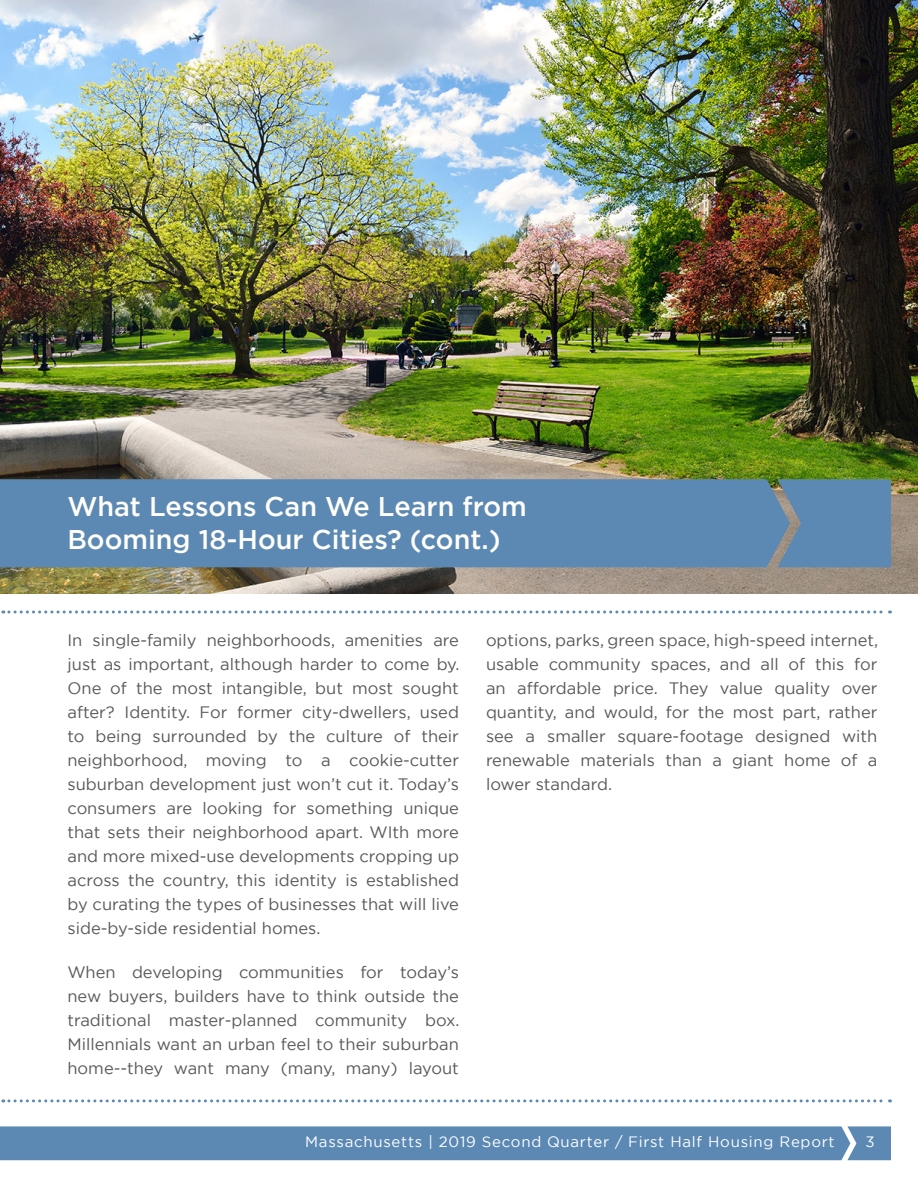
<style>
.page{position:relative;width:918px;height:1188px;background:#fff}
.page>*{position:absolute;margin:0;border:0;box-sizing:border-box;transform-origin:0 0}
.t1{font:500 27px/33px "Gotham";color:#fffef8}
.t2{font:16.5px/24px "Gotham";color:#57585a;text-align:justify}
.t3{font:15px "Gotham";letter-spacing:.05em;color:#fff}
.t4{font:15px "Helvetica Neue";letter-spacing:.05em;color:#fff}
</style>
<div class="page">
<img style="left:0;top:0;width:918px;height:594px">
<div style="left:0;top:1126px;width:891px;height:34px;background:#5c89b4"></div>
<div style="left:0;top:479px;width:778px;height:88px;background:#5c89b4"></div>
<svg style="left:778px;top:479px;width:113px;height:88px;background:#6089af"></svg>
<svg style="left:3px;top:610px;width:888px;height:4px"></svg>
<svg style="left:3px;top:1099px;width:888px;height:3px"></svg>
<p class="t1" style="left:68px;top:489px;width:461px">What Lessons Can We Learn from<br>Booming 18-Hour Cities? (cont.)</p>
<p class="t2" style="left:68px;top:628px;width:394px">In single-family neighborhoods, amenities are just as important, although harder to come by.<br>One of the most intangible, but most sought after? Identity. For former city-dwellers, used to being surrounded by the culture of their neighborhood, moving to a cookie-cutter suburban development just won’t cut it. Today’s consumers are looking for something unique that sets their neighborhood apart. WIth more and more mixed-use developments cropping up across the country, this identity is established by curating the types of businesses that will live side-by-side residential homes.</p>
<p class="t2" style="left:68px;top:960px;width:394px">When developing communities for today’s new buyers, builders have to think outside the traditional master-planned community box.<br>Millennials want an urban feel to their suburban home--they want many (many, many) layout</p>
<p class="t2" style="left:486px;top:628px;width:394px">options, parks, green space, high-speed internet, usable community spaces, and all of this for an affordable price. They value quality over quantity, and would, for the most part, rather see a smaller square-footage designed with renewable materials than a giant home of a lower standard.</p>
<p class="t3" style="left:305px;top:1132px;width:531px">Massachusetts | 2019 Second Quarter / First Half Housing Report</p>
<p class="t4" style="left:506px;top:1133px;width:325px">Connecticut | 2015 Full Year Housing Repor</p>
<p class="t3" style="left:865px;top:1133px;width:11px">3</p>
</div>
